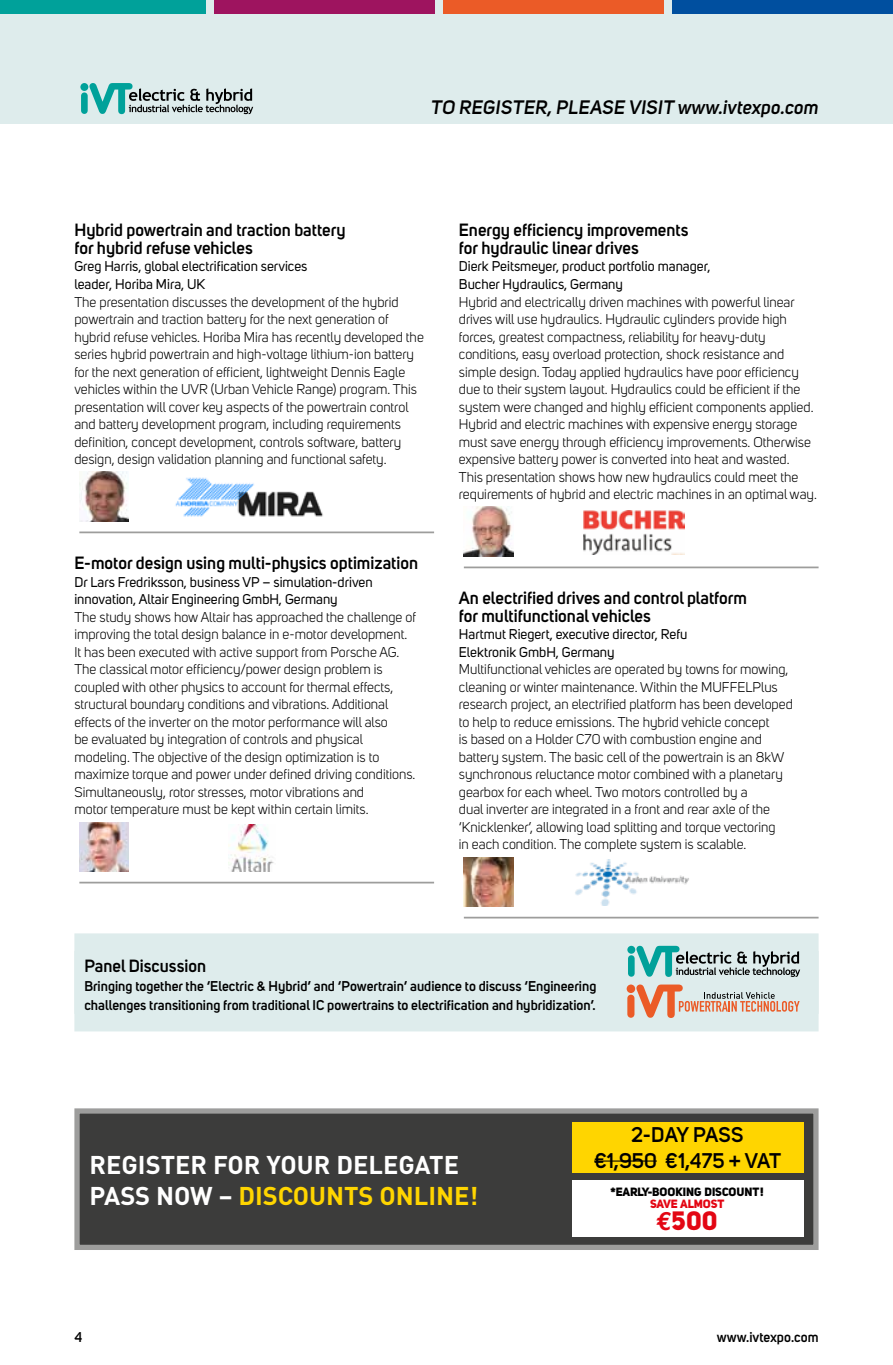
<style>
.page{position:relative;width:893px;height:1365px;background:#fff}
.page>*{position:absolute;margin:0;border:0;box-sizing:border-box;transform-origin:0 0}
.t1{font:26.25px "Uni Sans Heavy";color:#e30613}
.t2{font:700 25.38px/31.5px "DIN";color:#fff}
.t3{font:600 21px/26.2px "Uni Sans";color:#000;text-align:center}
.t4{font:italic 600 19.25px "Uni Sans";letter-spacing:.02em;color:#000}
.t5{font:600 17.5px/17.5px "Uni Sans";color:#000}
.t6{font:14px/17.5px "Uni Sans";color:#000}
.t7{font:14px/17.5px "Uni Sans";color:#000}
.t8{font:600 14px/19.2px "Uni Sans";color:#000}
.t9{font:11.9px "Uni Sans Heavy";color:#000}
.t10{font:11.9px "Uni Sans Heavy";letter-spacing:-.005em;color:#e30613}
.s1{color:#ffd500}
.s2{font-family:"Euro Mono";font-weight:700}
</style>
<div class="page">
<div style="left:0;top:0;width:893px;height:124px;background:#deecec"></div>
<svg style="left:80px;top:83px;width:173px;height:31px"></svg>
<hr style="left:79px;top:531px;width:355px;height:2px;background:#9d9d9c">
<hr style="left:79px;top:881px;width:355px;height:2px;background:#9d9d9c">
<img style="left:79px;top:472px;width:50px;height:49px">
<img style="left:175px;top:477px;width:148px;height:40px">
<img style="left:79px;top:822px;width:50px;height:49px">
<img style="left:229px;top:824px;width:45px;height:47px">
<hr style="left:464px;top:566px;width:355px;height:2px;background:#9d9d9c">
<hr style="left:464px;top:916px;width:355px;height:2px;background:#9d9d9c">
<img style="left:464px;top:507px;width:49px;height:49px">
<img style="left:583px;top:511px;width:101px;height:43px">
<img style="left:464px;top:857px;width:49px;height:49px">
<img style="left:575px;top:859px;width:114px;height:46px">
<div style="left:74px;top:933px;width:745px;height:80px;background:#deecec"></div>
<div style="left:74px;top:950px;width:745px;height:81px;background:#deecec"></div>
<div style="left:673px;top:0;width:220px;height:14px;background:#004f9f"></div>
<div style="left:0;top:0;width:205px;height:14px;background:#00a19a"></div>
<div style="left:214px;top:0;width:220px;height:14px;background:#9e145f"></div>
<div style="left:444px;top:0;width:220px;height:14px;background:#eb5b27"></div>
<svg style="left:627px;top:945px;width:173px;height:31px"></svg>
<svg style="left:627px;top:984px;width:173px;height:33px"></svg>
<div style="left:77px;top:1110px;width:739px;height:137px;background:#3c3c3b"></div>
<div style="left:74px;top:1108px;width:745px;height:141px;border:5px solid #9d9d9c"></div>
<div style="left:572px;top:1179px;width:231px;height:57px;background:#fff"></div>
<div style="left:572px;top:1122px;width:231px;height:50px;background:#ffd500"></div>
<hr style="left:594px;top:1160px;width:63px;height:1px;background:#000">
<h3 class="t4" style="left:431px;top:96px;width:389px">TO REGISTER, PLEASE VISIT www.ivtexpo.com</h3>
<p class="t5" style="left:74px;top:222px;width:273px">Hybrid powertrain and traction battery for hybrid refuse vehicles</p>
<p class="t7" style="left:74px;top:258px;width:235px">Greg Harris, global electrification services leader, Horiba Mira, UK</p>
<p class="t6" style="left:74px;top:293px;width:351px">The presentation discusses the development of the hybrid powertrain and traction battery for the next generation of hybrid refuse vehicles. Horiba Mira has recently developed the series hybrid powertrain and high-voltage lithium-ion battery for the next generation of efficient, lightweight Dennis Eagle vehicles within the UVR (Urban Vehicle Range) program. This presentation will cover key aspects of the powertrain control and battery development program, including requirements definition, concept development, controls software, battery design, design validation planning and functional safety.</p>
<p class="t5" style="left:74px;top:554px;width:345px">E-motor design using multi-physics optimization</p>
<p class="t7" style="left:74px;top:573px;width:300px">Dr Lars Fredriksson, business VP – simulation-driven innovation, Altair Engineering GmbH, Germany</p>
<p class="t6" style="left:74px;top:608px;width:343px">The study shows how Altair has approached the challenge of improving the total design balance in e-motor development.<br>It has been executed with active support from Porsche AG.<br>The classical motor efficiency/power design problem is coupled with other physics to account for thermal effects, structural boundary conditions and vibrations. Additional effects of the inverter on the motor performance will also<br>be evaluated by integration of controls and physical modeling. The objective of the design optimization is to maximize torque and power under defined driving conditions.<br>Simultaneously, rotor stresses, motor vibrations and<br>motor temperature must be kept within certain limits.</p>
<p class="t5" style="left:459px;top:222px;width:231px">Energy efficiency improvements for hydraulic linear drives</p>
<p class="t7" style="left:459px;top:258px;width:253px">Dierk Peitsmeyer, product portfolio manager,<br>Bucher Hydraulics, Germany</p>
<p class="t6" style="left:459px;top:293px;width:359px">Hybrid and electrically driven machines with powerful linear drives will use hydraulics. Hydraulic cylinders provide high forces, greatest compactness, reliability for heavy-duty conditions, easy overload protection, shock resistance and simple design. Today applied hydraulics have poor efficiency due to their system layout. Hydraulics could be efficient if the system were changed and highly efficient components applied.<br>Hybrid and electric machines with expensive energy storage must save energy through efficiency improvements. Otherwise expensive battery power is converted into heat and wasted.<br>This presentation shows how new hydraulics could meet the requirements of hybrid and electric machines in an optimal way.</p>
<p class="t5" style="left:459px;top:589px;width:290px">An electrified drives and control platform for multifunctional vehicles</p>
<p class="t7" style="left:459px;top:625px;width:230px">Hartmut Riegert, executive director, Refu<br>Elektronik GmbH, Germany</p>
<p class="t6" style="left:459px;top:660px;width:335px">Multifunctional vehicles are operated by towns for mowing, cleaning or winter maintenance. Within the MUFFELPlus research project, an electrified platform has been developed to help to reduce emissions. The hybrid vehicle concept<br>is based on a Holder C70 with combustion engine and battery system. The basic cell of the powertrain is an 8kW synchronous reluctance motor combined with a planetary gearbox for each wheel. Two motors controlled by a<br>dual inverter are integrated in a front and rear axle of the ‘Knicklenker’, allowing load splitting and torque vectoring<br>in each condition. The complete system is scalable.</p>
<p class="t5" style="left:84px;top:957px;width:123px">Panel Discussion</p>
<p class="t8" style="left:84px;top:976px;width:514px">Bringing together the ‘Electric &amp; Hybrid’ and ‘Powertrain’ audience to discuss ‘Engineering challenges transitioning from traditional IC powertrains to electrification and hybridization’.</p>
<h2 class="t2" style="left:90px;top:1147px;width:390px">REGISTER FOR YOUR DELEGATE<br>PASS NOW – <span class="s1">DISCOUNTS ONLINE!</span></h2>
<h3 class="t3" style="left:594px;top:1121px;width:189px">2-DAY PASS<br>€1,950 €1,475 + VAT</h3>
<p class="t9" style="left:611px;top:1184px;width:155px">*EARLY-BOOKING DISCOUNT!</p>
<p class="t10" style="left:650px;top:1196px;width:76px">SAVE ALMOST</p>
<h1 class="t1" style="left:656px;top:1204px;width:64px"><span class="s2">E</span>500</h1>
<p class="t8" style="left:74px;top:1327px;width:9px">4</p>
<p class="t8" style="left:717px;top:1327px;width:103px">www.ivtexpo.com</p>
</div>
